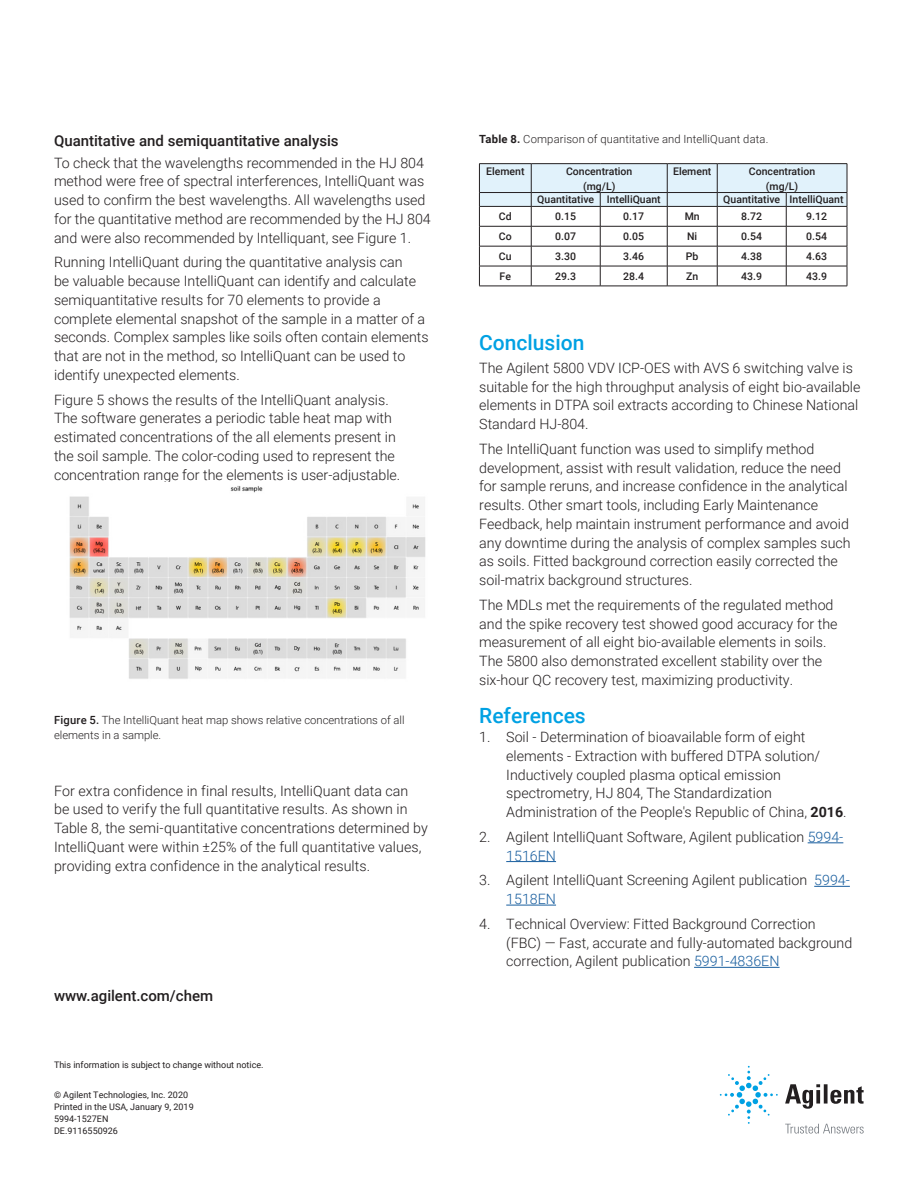
<style>
.page{position:relative;width:918px;height:1188px;background:#fff}
.page>*{position:absolute;margin:0;border:0;box-sizing:border-box;transform-origin:0 0}
.DATA_subhead_large_b{font:500 21px "Roboto";color:#00a1e3}
.DATA_text_black{font:500 15px "Roboto";color:#231f20}
.DATA_url{font:500 15px "Roboto";color:#231f20}
.DATA_text_black-2{font:300 14.25px/18.8px "Roboto";color:#231f20}
.DATA_subhead_large_b-2{font:300 14.25px/18.8px "Roboto";color:#231f20}
.DATA_text_black-3{font:300 11.25px/15px "Roboto";color:#231f20}
.DATA_table_text{font:500 10.5px/15px "Roboto";color:#231f20;text-align:center}
.BROCHURE_Copyright{font:9px/12px "Roboto";color:#231f20}
.s1{font-weight:500}
.s2{font-weight:700}
.s3{color:#175d9e}
</style>
<div class="page">
<img style="left:69px;top:486px;width:357px;height:193px">
<hr style="left:808px;top:842px;width:35px;height:1px;background:#175d9e">
<hr style="left:506px;top:861px;width:50px;height:1px;background:#175d9e">
<hr style="left:814px;top:886px;width:36px;height:1px;background:#175d9e">
<hr style="left:506px;top:905px;width:50px;height:1px;background:#175d9e">
<hr style="left:694px;top:967px;width:86px;height:1px;background:#175d9e">
<hr style="left:479px;top:163px;width:52px;height:1px;background:#231f20">
<hr style="left:531px;top:163px;width:69px;height:1px;background:#231f20">
<hr style="left:600px;top:163px;width:67px;height:1px;background:#231f20">
<hr style="left:667px;top:163px;width:50px;height:1px;background:#231f20">
<hr style="left:717px;top:163px;width:69px;height:1px;background:#231f20">
<hr style="left:786px;top:163px;width:61px;height:1px;background:#231f20">
<svg style="left:479px;top:164px;width:369px;height:122px"></svg>
<hr style="left:479px;top:286px;width:52px;height:1px;background:#231f20">
<hr style="left:531px;top:286px;width:69px;height:1px;background:#231f20">
<hr style="left:600px;top:286px;width:67px;height:1px;background:#231f20">
<hr style="left:667px;top:286px;width:50px;height:1px;background:#231f20">
<hr style="left:717px;top:286px;width:69px;height:1px;background:#231f20">
<hr style="left:786px;top:286px;width:61px;height:1px;background:#231f20">
<svg style="left:785px;top:1084px;width:79px;height:25px"></svg>
<svg style="left:720px;top:1066px;width:58px;height:58px"></svg>
<svg style="left:785px;top:1124px;width:79px;height:10px"></svg>
<p class="DATA_text_black" style="left:54px;top:130px;width:286px">Quantitative and semiquantitative analysis</p>
<p class="DATA_subhead_large_b-2" style="left:54px;top:153px;width:378px">To check that the wavelengths recommended in the HJ 804 method were free of spectral interferences, IntelliQuant was used to confirm the best wavelengths. All wavelengths used for the quantitative method are recommended by the HJ 804 and were also recommended by Intelliquant, see Figure 1.</p>
<p class="DATA_subhead_large_b-2" style="left:54px;top:252px;width:376px">Running IntelliQuant during the quantitative analysis can<br>be valuable because IntelliQuant can identify and calculate semiquantitative results for 70 elements to provide a complete elemental snapshot of the sample in a matter of a seconds. Complex samples like soils often contain elements that are not in the method, so IntelliQuant can be used to identify unexpected elements.</p>
<p class="DATA_subhead_large_b-2" style="left:54px;top:390px;width:348px">Figure 5 shows the results of the IntelliQuant analysis.<br>The software generates a periodic table heat map with estimated concentrations of the all elements present in the soil sample. The color-coding used to represent the concentration range for the elements is user-adjustable.</p>
<p class="DATA_text_black-3" style="left:54px;top:712px;width:352px"><span class="s1">Figure 5.</span> The IntelliQuant heat map shows relative concentrations of all elements in a sample.</p>
<p class="DATA_text_black-2" style="left:54px;top:781px;width:375px">For extra confidence in final results, IntelliQuant data can<br>be used to verify the full quantitative results. As shown in Table 8, the semi-quantitative concentrations determined by IntelliQuant were within ±25% of the full quantitative values, providing extra confidence in the analytical results.</p>
<p class="DATA_url" style="left:54px;top:985px;width:161px">www.agilent.com/chem</p>
<p class="BROCHURE_Copyright" style="left:54px;top:1058px;width:211px">This information is subject to change without notice.</p>
<p class="BROCHURE_Copyright" style="left:54px;top:1088px;width:141px">© Agilent Technologies, Inc. 2020<br>Printed in the USA, January 9, 2019<br>5994-1527EN<br>DE.9116550926</p>
<p class="DATA_text_black-3" style="left:479px;top:132px;width:291px"><span class="s2">Table 8.</span> Comparison of quantitative and IntelliQuant data.</p>
<p class="DATA_table_text" style="left:486px;top:163px;width:40px">Element</p>
<p class="DATA_table_text" style="left:566px;top:163px;width:68px">Concentration (mg/L)</p>
<p class="DATA_table_text" style="left:673px;top:163px;width:40px">Element</p>
<p class="DATA_table_text" style="left:749px;top:163px;width:68px">Concentration (mg/L)</p>
<p class="DATA_table_text" style="left:537px;top:192px;width:58px">Quantitative</p>
<p class="DATA_table_text" style="left:607px;top:192px;width:56px">IntelliQuant</p>
<p class="DATA_table_text" style="left:723px;top:192px;width:58px">Quantitative</p>
<p class="DATA_table_text" style="left:790px;top:192px;width:56px">IntelliQuant</p>
<p class="DATA_table_text" style="left:499px;top:209px;width:14px">Cd</p>
<p class="DATA_table_text" style="left:555px;top:209px;width:22px">0.15</p>
<p class="DATA_table_text" style="left:623px;top:209px;width:22px">0.17</p>
<p class="DATA_table_text" style="left:685px;top:209px;width:17px">Mn</p>
<p class="DATA_table_text" style="left:741px;top:209px;width:22px">8.72</p>
<p class="DATA_table_text" style="left:806px;top:209px;width:22px">9.12</p>
<p class="DATA_table_text" style="left:499px;top:229px;width:14px">Co</p>
<p class="DATA_table_text" style="left:555px;top:229px;width:22px">0.07</p>
<p class="DATA_table_text" style="left:623px;top:229px;width:22px">0.05</p>
<p class="DATA_table_text" style="left:687px;top:229px;width:12px">Ni</p>
<p class="DATA_table_text" style="left:741px;top:229px;width:22px">0.54</p>
<p class="DATA_table_text" style="left:806px;top:229px;width:22px">0.54</p>
<p class="DATA_table_text" style="left:499px;top:248px;width:14px">Cu</p>
<p class="DATA_table_text" style="left:555px;top:248px;width:22px">3.30</p>
<p class="DATA_table_text" style="left:623px;top:248px;width:22px">3.46</p>
<p class="DATA_table_text" style="left:686px;top:248px;width:14px">Pb</p>
<p class="DATA_table_text" style="left:741px;top:248px;width:22px">4.38</p>
<p class="DATA_table_text" style="left:806px;top:248px;width:22px">4.63</p>
<p class="DATA_table_text" style="left:500px;top:268px;width:13px">Fe</p>
<p class="DATA_table_text" style="left:555px;top:268px;width:22px">29.3</p>
<p class="DATA_table_text" style="left:623px;top:268px;width:22px">28.4</p>
<p class="DATA_table_text" style="left:686px;top:268px;width:14px">Zn</p>
<p class="DATA_table_text" style="left:741px;top:268px;width:22px">43.9</p>
<p class="DATA_table_text" style="left:806px;top:268px;width:22px">43.9</p>
<p class="DATA_subhead_large_b" style="left:479px;top:328px;width:107px">Conclusion</p>
<p class="DATA_text_black-2" style="left:479px;top:358px;width:383px">The Agilent 5800 VDV ICP-OES with AVS 6 switching valve is suitable for the high throughput analysis of eight bio-available elements in DTPA soil extracts according to Chinese National Standard HJ-804.</p>
<p class="DATA_text_black-2" style="left:479px;top:439px;width:373px">The IntelliQuant function was used to simplify method development, assist with result validation, reduce the need for sample reruns, and increase confidence in the analytical results. Other smart tools, including Early Maintenance Feedback, help maintain instrument performance and avoid any downtime during the analysis of complex samples such as soils. Fitted background correction easily corrected the soil-matrix background structures.</p>
<p class="DATA_text_black-2" style="left:479px;top:595px;width:360px">The MDLs met the requirements of the regulated method and the spike recovery test showed good accuracy for the measurement of all eight bio-available elements in soils.<br>The 5800 also demonstrated excellent stability over the six-hour QC recovery test, maximizing productivity.</p>
<p class="DATA_subhead_large_b" style="left:479px;top:701px;width:108px">References</p>
<p class="DATA_text_black-2" style="left:506px;top:727px;width:342px;text-indent:-27px">1. Soil - Determination of bioavailable form of eight elements - Extraction with buffered DTPA solution/ Inductively coupled plasma optical emission spectrometry, HJ 804, The Standardization Administration of the People's Republic of China, <span class="s2">2016</span>.</p>
<p class="DATA_text_black-2" style="left:506px;top:827px;width:339px;text-indent:-27px">2. Agilent IntelliQuant Software, Agilent publication <span class="s3">5994-<br>1516EN</span></p>
<p class="DATA_text_black-2" style="left:506px;top:870px;width:345px;text-indent:-27px">3. Agilent IntelliQuant Screening Agilent publication <span class="s3">5994-<br>1518EN</span></p>
<p class="DATA_text_black-2" style="left:506px;top:914px;width:348px;text-indent:-27px">4. Technical Overview: Fitted Background Correction (FBC) — Fast, accurate and fully-automated background correction, Agilent publication <span class="s3">5991-4836EN</span></p>
</div>
